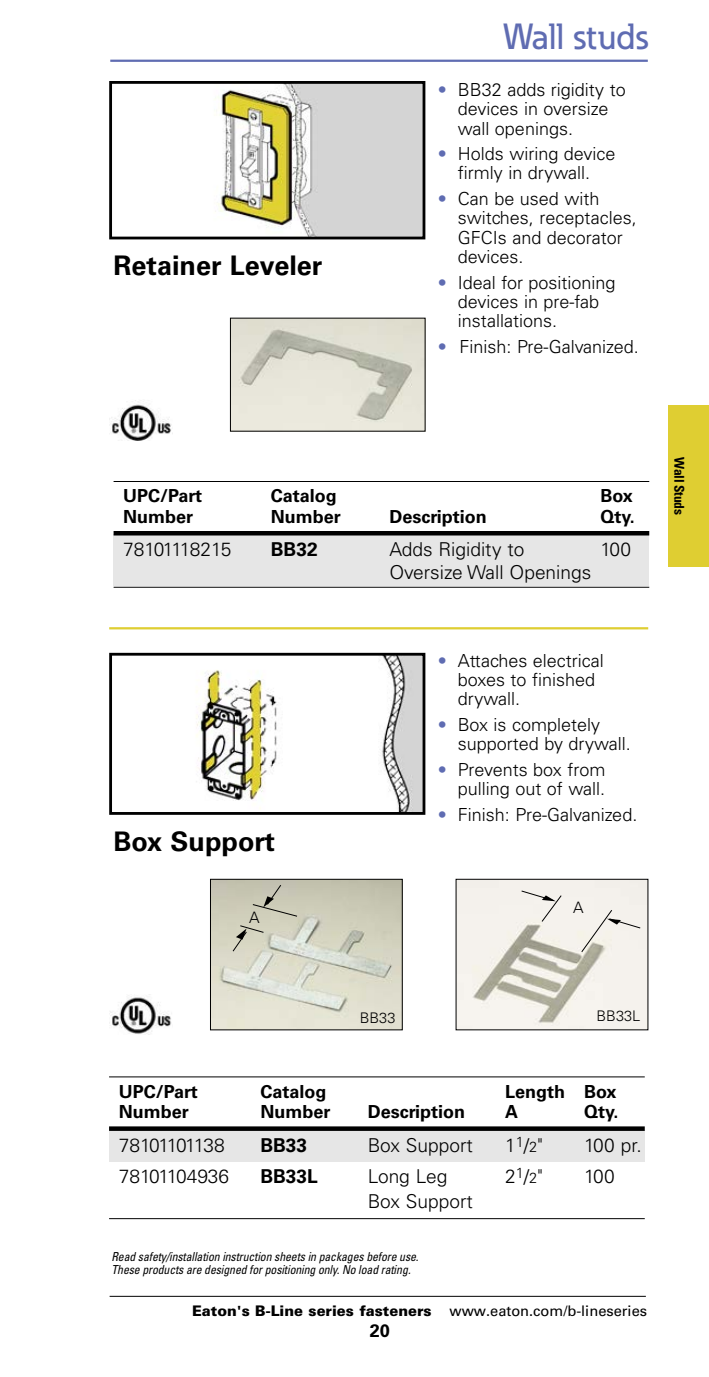
<style>
.page{position:relative;width:709px;height:1377px;background:#fff}
.page>*{position:absolute;margin:0;border:0;box-sizing:border-box;transform-origin:0 0}
.t1{font:500 36px "Eaton";letter-spacing:.01em;color:#5f6cb2}
.t2{font:700 27px "Univers LT Std";color:#000}
.t3{font:300 19.12px "Univers LT Std";color:#000}
.t4{font:700 19.12px "Univers LT Std";color:#000}
.t5{font:300 19.12px "Univers LT Std";letter-spacing:-.045em;color:#000}
.t6{font:300 19.12px "Univers LT Std";letter-spacing:-.075em;color:#000}
.t7{font:300 18px/19.1px "Univers LT Std";color:#000}
.t8{font:700 18px "Univers LT Std";color:#000}
.t9{font:300 15.75px "Univers LT Std";color:#000}
.t10{font:900 14.62px "Univers LT Std";color:#000}
.t11{font:300 14.62px "Univers LT Std";color:#000}
.t12{font:700 condensed 13.5px "Univers LT Std";letter-spacing:-.02em;color:#000}
.t13{font:italic condensed 12.38px/13.5px "Univers LT Std";letter-spacing:-.01em;color:#000;scale:.95 1}
.s1{color:#5f6cb2}
.s2{font-size:14.62px}
.s3{font-weight:400}
</style>
<div class="page">
<hr style="left:110px;top:60px;width:538px;height:2px;background:#5f6cb2">
<img style="left:215px;top:85px;width:206px;height:150px">
<div style="left:109px;top:81px;width:316px;height:158px;border:3px solid #000"></div>
<img style="left:196px;top:657px;width:225px;height:154px">
<div style="left:109px;top:653px;width:316px;height:162px;border:3px solid #000"></div>
<img style="left:232px;top:320px;width:191px;height:109px">
<img style="left:458px;top:881px;width:188px;height:147px">
<img style="left:212px;top:881px;width:188px;height:147px">
<div style="left:210px;top:879px;width:192px;height:151px;border:1px solid #000"></div>
<svg style="left:232px;top:925px;width:32px;height:27px"></svg>
<svg style="left:252px;top:884px;width:46px;height:33px;background:#bcbba9"></svg>
<svg style="left:521px;top:890px;width:41px;height:32px"></svg>
<svg style="left:581px;top:909px;width:60px;height:44px;background:#e6e4de"></svg>
<hr style="left:109px;top:627px;width:539px;height:2px;background:#dfce32">
<div style="left:114px;top:534px;width:535px;height:52px;background:#e6e6e6"></div>
<div style="left:114px;top:531px;width:535px;height:5px;background:#000"></div>
<hr style="left:114px;top:481px;width:535px;height:1px;background:#000">
<hr style="left:114px;top:587px;width:535px;height:1px;background:#000">
<div style="left:109px;top:1130px;width:536px;height:31px;background:#e6e6e6"></div>
<div style="left:109px;top:1126px;width:536px;height:5px;background:#000"></div>
<hr style="left:109px;top:1077px;width:536px;height:1px;background:#000">
<hr style="left:109px;top:1218px;width:536px;height:1px;background:#000">
<div style="left:668px;top:405px;width:41px;height:162px;background:#dfce32"></div>
<hr style="left:110px;top:1296px;width:536px;height:1px;background:#000">
<img style="left:109px;top:994px;width:63px;height:41px">
<img style="left:109px;top:400px;width:63px;height:40px">
<h2 class="t2" style="left:114px;top:255px;width:210px">Retainer Leveler</h2>
<h1 class="t1" style="left:503px;top:23px;width:147px">Wall studs</h1>
<p class="t7" style="left:458px;top:82px;width:169px;text-indent:-20px"><span class="s1">•</span> BB32 adds rigidity to devices in oversize wall openings.</p>
<p class="t7" style="left:438px;top:146px;width:179px;text-align:center"><span class="s1">•</span> Holds wiring device firmly in drywall.</p>
<p class="t7" style="left:458px;top:191px;width:180px;text-indent:-20px"><span class="s1">•</span> Can be used with switches, receptacles,<br>GFCIs and decorator devices.</p>
<p class="t7" style="left:458px;top:274px;width:159px;text-indent:-20px"><span class="s1">•</span> Ideal for positioning devices in pre-fab installations.</p>
<p class="t7" style="left:438px;top:338px;width:203px"><span class="s1">•</span> Finish: Pre-Galvanized.</p>
<p class="t8" style="left:123px;top:489px;width:80px">UPC/Part</p>
<p class="t8" style="left:271px;top:489px;width:68px">Catalog</p>
<p class="t8" style="left:600px;top:489px;width:34px">Box</p>
<p class="t8" style="left:123px;top:510px;width:72px">Number</p>
<p class="t8" style="left:271px;top:510px;width:72px">Number</p>
<p class="t8" style="left:389px;top:510px;width:99px">Description</p>
<p class="t8" style="left:600px;top:510px;width:36px">Qty.</p>
<p class="t5" style="left:123px;top:543px;width:110px">78101118215</p>
<p class="t4" style="left:271px;top:543px;width:48px">BB32</p>
<p class="t3" style="left:389px;top:543px;width:136px">Adds Rigidity to</p>
<p class="t3" style="left:600px;top:543px;width:32px">100</p>
<p class="t3" style="left:389px;top:565px;width:203px">Oversize Wall Openings</p>
<h2 class="t2" style="left:114px;top:831px;width:163px">Box Support</h2>
<p class="t9" style="left:249px;top:912px;width:12px">A</p>
<p class="t7" style="left:458px;top:652px;width:148px;text-indent:-20px"><span class="s1">•</span> Attaches electrical boxes to finished drywall.</p>
<p class="t7" style="left:458px;top:716px;width:175px;text-indent:-20px"><span class="s1">•</span> Box is completely supported by drywall.</p>
<p class="t7" style="left:438px;top:761px;width:169px;text-align:right"><span class="s1">•</span> Prevents box from pulling out of wall.</p>
<p class="t7" style="left:438px;top:806px;width:201px"><span class="s1">•</span> Finish: Pre-Galvanized.</p>
<p class="t9" style="left:573px;top:902px;width:12px">A</p>
<p class="t12" style="left:684px;top:457px;width:59px;rotate:90deg">Wall Studs</p>
<p class="t11" style="left:360px;top:1012px;width:37px">BB33</p>
<p class="t11" style="left:596px;top:1010px;width:45px">BB33L</p>
<p class="t8" style="left:119px;top:1085px;width:80px">UPC/Part</p>
<p class="t8" style="left:260px;top:1085px;width:68px">Catalog</p>
<p class="t8" style="left:505px;top:1085px;width:113px">Length Box</p>
<p class="t8" style="left:119px;top:1105px;width:72px">Number</p>
<p class="t8" style="left:260px;top:1105px;width:72px">Number</p>
<p class="t8" style="left:368px;top:1105px;width:99px">Description</p>
<p class="t8" style="left:505px;top:1105px;width:14px">A</p>
<p class="t8" style="left:584px;top:1105px;width:36px">Qty.</p>
<p class="t6" style="left:119px;top:1138px;width:107px">78101101138</p>
<p class="t4" style="left:260px;top:1138px;width:48px">BB33</p>
<p class="t3" style="left:368px;top:1138px;width:106px">Box Support</p>
<p class="t3" style="left:505px;top:1138px;width:39px">1<sup>1</sup>/<span class="s2">2</span>"</p>
<p class="t3" style="left:584px;top:1138px;width:59px">100 pr.</p>
<p class="t3" style="left:119px;top:1170px;width:112px">78101104936</p>
<p class="t4" style="left:260px;top:1170px;width:59px">BB33L</p>
<p class="t3" style="left:368px;top:1170px;width:81px">Long Leg</p>
<p class="t3" style="left:505px;top:1170px;width:39px">2<sup>1</sup>/<span class="s2">2</span>"</p>
<p class="t3" style="left:584px;top:1170px;width:32px">100</p>
<p class="t3" style="left:368px;top:1194px;width:106px">Box Support</p>
<p class="t13" style="left:111px;top:1251px;width:325px">Read safety/installation instruction sheets in packages before use.<br>These products are designed for positioning only. No load rating.</p>
<p class="t10" style="left:192px;top:1305px;width:456px">Eaton's B-Line series fasteners <span class="s3">www.eaton.com/b-lineseries</span></p>
<p class="t8" style="left:370px;top:1324px;width:22px">20</p>
</div>
